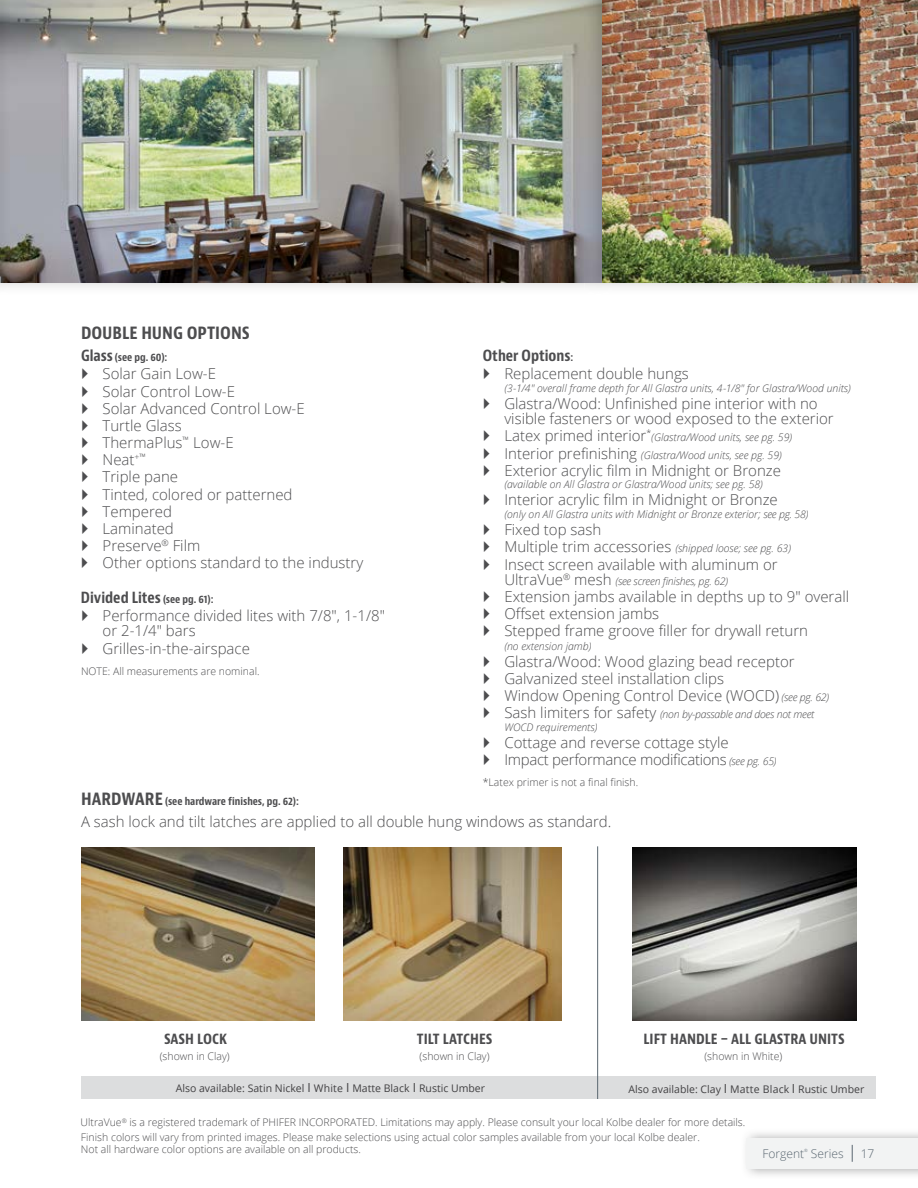
<style>
.page{position:relative;width:918px;height:1188px;background:#fff}
.page>*{position:absolute;margin:0;border:0;box-sizing:border-box;transform-origin:0 0}
.t1{font:700 condensed 18px "Bernino Sans";color:#4d4d4f}
.t2{font:300 15px/17.1px "Open Sans";color:#4d4d4f}
.t3{font:700 condensed 15px "Bernino Sans";color:#4d4d4f}
.t4{font:300 15px/17.1px "Open Sans";letter-spacing:-.02em;color:#4d4d4f}
.t5{font:300 12px "Open Sans";color:#596670}
.t6{font:300 10.5px/12px "Open Sans";color:#4d4d4f}
.t7{font:italic 300 10.5px/17.1px "Open Sans";color:#4d4d4f}
.t8{font:italic 300 10.5px/12.6px "Open Sans";letter-spacing:-.02em;color:#4d4d4f}
.t9{font:10.5px "Open Sans";color:#414042}
.t10{font:700 condensed 10.5px "Bernino Sans";color:#4d4d4f}
.t11{font:300 4.35px "Open Sans";color:#596670}
.s1{font-size:15px}
.s2{font-size:10.5px}
.s3{font-style:normal;font-size:15px}
.s4{font-style:italic;font-size:10.5px}
.s5{font-size:18px}
.s6{font-size:12.45px}
</style>
<div class="page">
<img style="left:9px;top:282px;width:575px;height:6px">
<img style="left:9px;top:0;width:575px;height:282px">
<img style="left:0;top:0;width:9px;height:288px">
<img style="left:0;top:0;width:1px;height:282px">
<img style="left:584px;top:0;width:334px;height:288px">
<img style="left:81px;top:847px;width:233px;height:173px">
<img style="left:632px;top:847px;width:224px;height:173px">
<img style="left:343px;top:847px;width:219px;height:173px">
<div style="left:81px;top:1077px;width:795px;height:22px;background:#dcddde"></div>
<hr style="left:597px;top:846px;width:1px;height:253px;background:#596670">
<div style="left:746px;top:1138px;width:172px;height:30px;background:#f2f3f3"></div>
<svg style="left:852px;top:1145px;width:1px;height:17px"></svg>
<p class="t1" style="left:81px;top:322px;width:170px">DOUBLE HUNG OPTIONS</p>
<p class="t10" style="left:81px;top:351px;width:88px"><span class="s1">Glass</span> (see pg. 60):</p>
<p class="t2" style="left:103px;top:365px;width:262px">Solar Gain Low-E<br>Solar Control Low-E<br>Solar Advanced Control Low-E<br>Turtle Glass<br>ThermaPlus<sup>™</sup> Low-E<br>Neat<sup>+™<br></sup>Triple pane<br>Tinted, colored or patterned<br>Tempered<br>Laminated<br>Preserve<sup>®</sup> Film<br>Other options standard to the industry</p>
<p class="t3" style="left:81px;top:589px;width:134px">Divided Lites <span class="s2">(see pg. 61):</span></p>
<p class="t2" style="left:103px;top:608px;width:284px;line-height:15px">Performance divided lites with 7/8", 1-1/8" or 2-1/4" bars</p>
<p class="t2" style="left:103px;top:639px;width:149px">Grilles-in-the-airspace</p>
<p class="t6" style="left:81px;top:665px;width:180px">NOTE: All measurements are nominal.</p>
<p class="t3" style="left:483px;top:347px;width:92px">Other Options<span class="s2">:</span></p>
<p class="t2" style="left:504px;top:365px;width:186px">Replacement double hungs</p>
<p class="t7" style="left:504px;top:379px;width:348px">(3-1/4" overall frame depth for All Glastra units, 4-1/8" for Glastra/Wood units)</p>
<p class="t2" style="left:504px;top:396px;width:331px;line-height:15px">Glastra/Wood: Unfinished pine interior with no visible fasteners or wood exposed to the exterior</p>
<p class="t2" style="left:504px;top:427px;width:148px">Latex primed interior<sup>*</sup></p>
<p class="t7" style="left:504px;top:429px;width:289px;text-indent:147px">(Glastra/Wood units, see pg. 59)<br><span class="s3">Interior prefinishing</span> (Glastra/Wood units, see pg. 59)</p>
<p class="t2" style="left:504px;top:461px;width:278px">Exterior acrylic film in Midnight or Bronze</p>
<p class="t7" style="left:504px;top:476px;width:260px">(available on All Glastra or Glastra/Wood units; see pg. 58)</p>
<p class="t2" style="left:504px;top:491px;width:275px">Interior acrylic film in Midnight or Bronze</p>
<p class="t7" style="left:504px;top:505px;width:306px">(only on All Glastra units with Midnight or Bronze exterior; see pg. 58)</p>
<p class="t2" style="left:504px;top:521px;width:288px">Fixed top sash<br>Multiple trim accessories <span class="s4">(shipped loose; see pg. 63)<br></span>Insect screen available with aluminum or</p>
<p class="t8" style="left:504px;top:574px;width:225px"><span class="s3">UltraVue</span><sup>®</sup> <span class="s3">mesh</span> (see screen finishes, pg. 62)</p>
<p class="t2" style="left:504px;top:587px;width:346px">Extension jambs available in depths up to 9" overall<br>Offset extension jambs<br>Stepped frame groove filler for drywall return</p>
<p class="t7" style="left:504px;top:637px;width:89px">(no extension jamb)</p>
<p class="t2" style="left:504px;top:652px;width:326px">Glastra/Wood: Wood glazing bead receptor<br>Galvanized steel installation clips<br>Window Opening Control Device (WOCD) <span class="s4">(see pg. 62)</span></p>
<p class="t8" style="left:504px;top:708px;width:312px"><span class="s3">Sash limiters for safety</span> (non by-passable and does not meet<br>WOCD requirements)</p>
<p class="t4" style="left:504px;top:734px;width:274px">Cottage and reverse cottage style<br>Impact performance modifications <span class="s4">(see pg. 65)</span></p>
<p class="t6" style="left:483px;top:776px;width:157px">*Latex primer is not a final finish.</p>
<p class="t10" style="left:81px;top:794px;width:219px"><span class="s5">HARDWARE</span> (see hardware finishes, pg. 62):</p>
<p class="t2" style="left:81px;top:812px;width:532px">A sash lock and tilt latches are applied to all double hung windows as standard.</p>
<p class="t3" style="left:164px;top:1030px;width:65px">SASH LOCK</p>
<p class="t3" style="left:417px;top:1030px;width:77px">TILT LATCHES</p>
<p class="t3" style="left:644px;top:1030px;width:203px">LIFT HANDLE – ALL GLASTRA UNITS</p>
<p class="t6" style="left:160px;top:1050px;width:72px">(shown in Clay)</p>
<p class="t6" style="left:420px;top:1050px;width:72px">(shown in Clay)</p>
<p class="t6" style="left:704px;top:1050px;width:79px">(shown in White)</p>
<p class="t9" style="left:176px;top:1080px;width:311px">Also available: Satin Nickel <span class="s6">I</span> White <span class="s6">I</span> Matte Black <span class="s6">I</span> Rustic Umber</p>
<p class="t9" style="left:629px;top:1082px;width:237px">Also available: Clay <span class="s6">I</span> Matte Black <span class="s6">I</span> Rustic Umber</p>
<p class="t6" style="left:81px;top:1116px;width:666px">UltraVue<sup>®</sup> is a registered trademark of PHIFER INCORPORATED. Limitations may apply. Please consult your local Kolbe dealer for more details.</p>
<p class="t6" style="left:81px;top:1131px;width:620px">Finish colors will vary from printed images. Please make selections using actual color samples available from your local Kolbe dealer.<br>Not all hardware color options are available on all products.</p>
<p class="t5" style="left:763px;top:1145px;width:43px">Forgent</p>
<p class="t11" style="left:804px;top:1147px;width:5px">®</p>
<p class="t5" style="left:811px;top:1145px;width:34px">Series</p>
<p class="t5" style="left:861px;top:1145px;width:15px">17</p>
</div>
